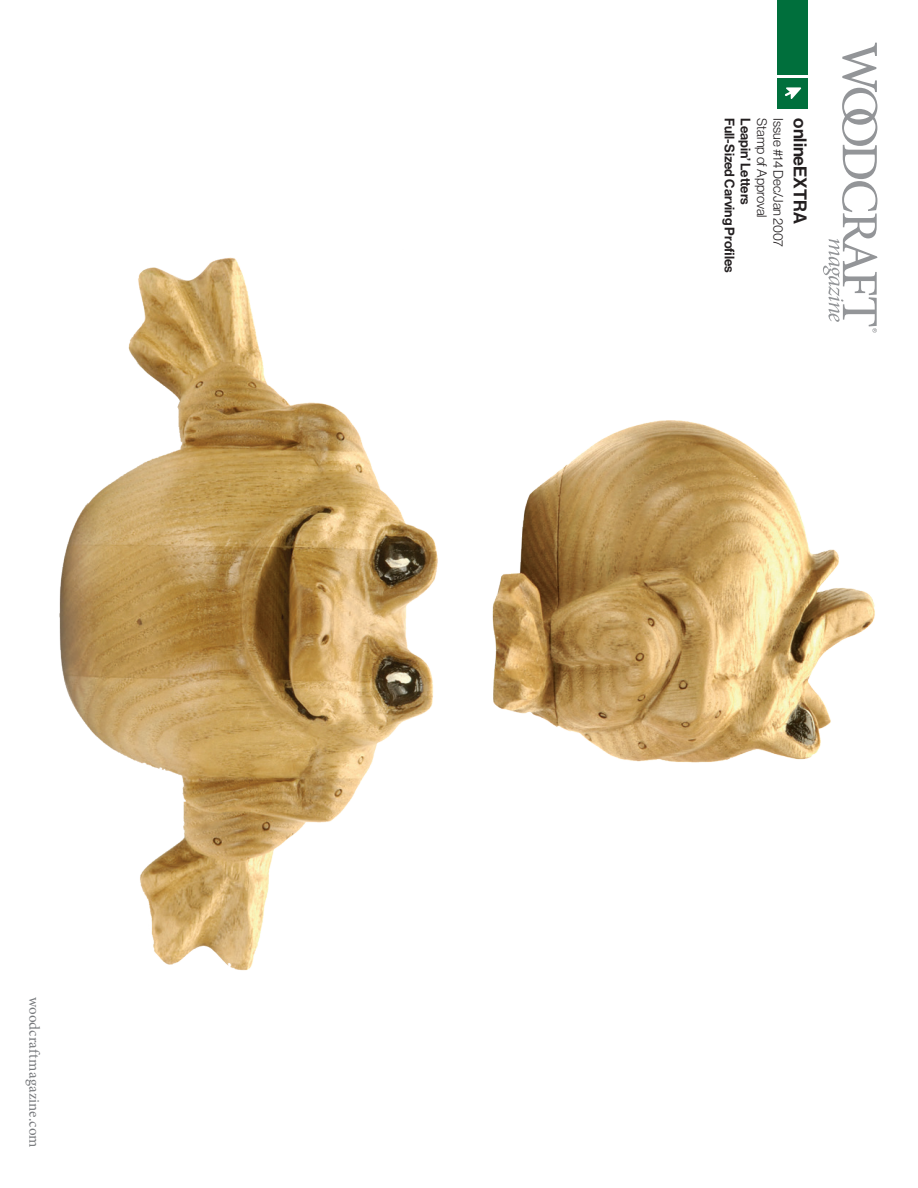
<style>
.page{position:relative;width:918px;height:1188px;background:#fff}
.page>*{position:absolute;margin:0;border:0;box-sizing:border-box;transform-origin:0 0}
.Overview__MASTER{font:18px "N Haas Grotesk DS Pro 65 Md";color:#231f20}
.t1{font:15px "Minion Pro";letter-spacing:.01em;color:#787a7d}
.Overview__MASTER-2{font:13.5px "N Haas Grotesk DS Pro 65 Md";color:#231f20}
.Overview__MASTER-3{font:13.5px "N Haas Grotesk DS Pro 45 Lt";color:#231f20}
</style>
<div class="page">
<svg style="left:842px;top:43px;width:36px;height:145px"></svg>
<div style="left:778px;top:78px;width:30px;height:30px;background:#006f3c"></div>
<svg style="left:785px;top:87px;width:16px;height:12px"></svg>
<div style="left:778px;top:0;width:30px;height:74px;background:#006f3c"></div>
<img style="left:492px;top:188px;width:386px;height:575px">
<img style="left:59px;top:257px;width:379px;height:714px">
<p class="t1" style="left:44px;top:997px;width:152px;rotate:90deg">woodcraftmagazine.com</p>
<p class="Overview__MASTER-2" style="left:737px;top:118px;width:156px;rotate:90deg">Full-Sized Carving Profiles</p>
<p class="Overview__MASTER-2" style="left:754px;top:118px;width:88px;rotate:90deg">Leapin’ Letters</p>
<p class="Overview__MASTER-3" style="left:769px;top:118px;width:101px;rotate:90deg">Stamp of Approval</p>
<p class="Overview__MASTER-3" style="left:786px;top:118px;width:130px;rotate:90deg">Issue #14 Dec/Jan 2007</p>
<p class="Overview__MASTER" style="left:811px;top:118px;width:107px;rotate:90deg">onlineEXTRA</p>
</div>
